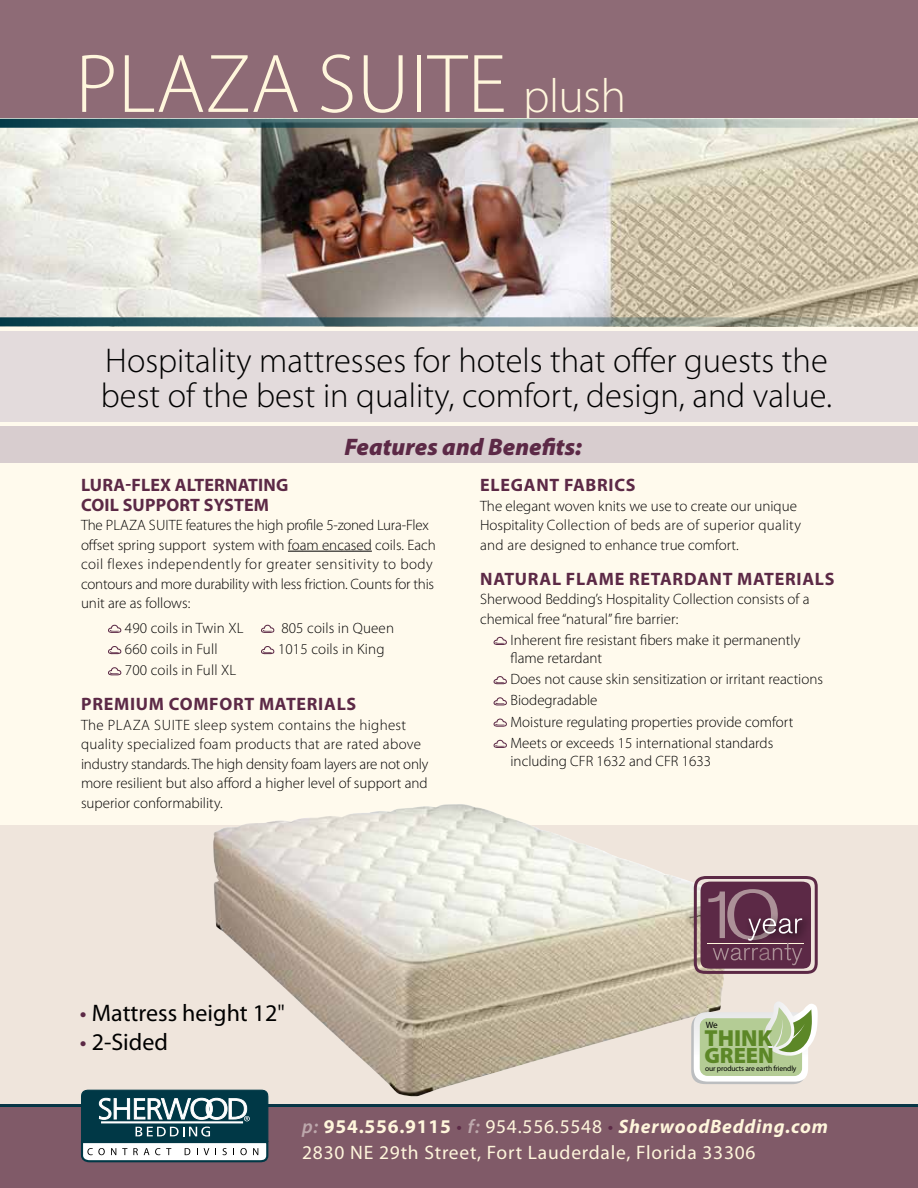
<style>
.page{position:relative;width:918px;height:1188px;background:#fff}
.page>*{position:absolute;margin:0;border:0;box-sizing:border-box;transform-origin:0 0}
.t1{font:300 84px "Myriad Pro";letter-spacing:.005em;color:#fff6dc}
.t2{font:300 34.5px/34.5px "Myriad Pro";color:#000}
.t3{font:24px "Myriad Pro";color:#000}
.t4{font:italic 900 24px "Myriad Pro";color:#5c2946}
.t5{font:900 23.25px "Myriad Pro";color:#5c8727}
.t6{font:900 22.35px "Myriad Pro";color:#5c8727}
.t7{font:19.5px/26.2px "Myriad Pro";letter-spacing:.04em;color:#fff6dc}
.t8{font:700 18px "Myriad Pro";letter-spacing:.04em;color:#5c2946}
.t9{font:700 18px/19.5px "Myriad Pro";letter-spacing:.01em;color:#5c2946}
.t10{font:300 15px/19.5px "Myriad Pro";color:#000}
.t11{font:9.15px "Myriad Pro";color:#000}
.t12{font:7.65px "Myriad Pro";letter-spacing:-.02em;color:#000}
.s1{font-size:48px}
.s2{color:#5c2946}
.s3{font-stretch:condensed}
.s4{font-weight:600;font-style:italic;color:#bda8ac}
.s5{font-weight:700}
.s6{font-weight:700;font-style:italic}
</style>
<div class="page">
<div style="left:0;top:180px;width:918px;height:1008px;background:#fffaed"></div>
<div style="left:0;top:331px;width:918px;height:91px;background:#e3dbdc"></div>
<div style="left:0;top:426px;width:918px;height:36px;background:#d8cdcf"></div>
<div style="left:0;top:0;width:918px;height:140px;background:#8e6b76"></div>
<div style="left:0;top:1107px;width:918px;height:81px;background:#805a68"></div>
<hr style="left:0;top:1104px;width:918px;height:3px;background:#003846">
<div style="left:0;top:825px;width:918px;height:281px;background:#efe5dc"></div>
<hr style="left:288px;top:551px;width:84px;height:1px;background:#000">
<svg style="left:108px;top:625px;width:13px;height:8px"></svg>
<svg style="left:261px;top:625px;width:13px;height:8px"></svg>
<svg style="left:108px;top:646px;width:13px;height:8px"></svg>
<svg style="left:261px;top:646px;width:13px;height:8px"></svg>
<svg style="left:108px;top:667px;width:13px;height:8px"></svg>
<svg style="left:493px;top:637px;width:14px;height:8px"></svg>
<svg style="left:493px;top:676px;width:14px;height:8px"></svg>
<svg style="left:493px;top:697px;width:14px;height:8px"></svg>
<svg style="left:493px;top:719px;width:14px;height:8px"></svg>
<svg style="left:493px;top:740px;width:14px;height:8px"></svg>
<img style="left:213px;top:804px;width:511px;height:293px">
<svg style="left:80px;top:1089px;width:189px;height:74px;background:#5d7e86"></svg>
<svg style="left:692px;top:875px;width:126px;height:100px;background:#7a5164"></svg>
<svg style="left:691px;top:1001px;width:127px;height:83px"></svg>
<img style="left:0;top:128px;width:918px;height:189px">
<svg style="left:0;top:317px;width:918px;height:9px;background:#6b8281"></svg>
<svg style="left:0;top:119px;width:918px;height:9px;background:#6f8988"></svg>
<h1 class="t1" style="left:75px;top:33px;width:552px">plaza suite <span class="s1">plush</span></h1>
<h2 class="t2" style="left:101px;top:343px;width:733px">Hospitality mattresses for hotels that offer guests the best of the best in quality, comfort, design, and value.</h2>
<h3 class="t4" style="left:344px;top:431px;width:239px">Features and Benefits:</h3>
<p class="t9" style="left:81px;top:475px;width:209px">LURA-FLEX ALTERNATING<br>COIL SUPPORT SYSTEM</p>
<p class="t10" style="left:81px;top:515px;width:357px">The plaza suite features the high profile 5-zoned Lura-Flex offset spring support system with foam encased coils. Each coil flexes independently for greater sensitivity to body contours and more durability with less friction. Counts for this unit are as follows:</p>
<p class="t10" style="left:125px;top:618px;width:116px">490 coils in Twin XL</p>
<p class="t10" style="left:281px;top:618px;width:114px">805 coils in Queen</p>
<p class="t10" style="left:125px;top:639px;width:94px">660 coils in Full</p>
<p class="t10" style="left:278px;top:639px;width:108px">1015 coils in King</p>
<p class="t10" style="left:125px;top:661px;width:111px">700 coils in Full XL</p>
<p class="t8" style="left:81px;top:693px;width:266px">PREMIUM COMFORT MATERIALS</p>
<p class="t10" style="left:81px;top:715px;width:349px">The plaza suite sleep system contains the highest quality specialized foam products that are rated above industry standards. The high density foam layers are not only more resilient but also afford a higher level of support and superior conformability.</p>
<p class="t8" style="left:480px;top:473px;width:146px">ELEGANT FABRICS</p>
<p class="t10" style="left:480px;top:496px;width:322px">The elegant woven knits we use to create our unique<br>Hospitality Collection of beds are of superior quality and are designed to enhance true comfort.</p>
<p class="t8" style="left:480px;top:567px;width:345px">NATURAL FLAME RETARDANT MATERIALS</p>
<p class="t10" style="left:480px;top:589px;width:331px">Sherwood Bedding’s Hospitality Collection consists of a chemical free “natural” fire barrier:</p>
<p class="t10" style="left:510px;top:631px;width:291px;line-height:18px">I nherent fire resistant fibers make it permanently flame retardant</p>
<p class="t10" style="left:510px;top:668px;width:314px;line-height:21.3px">Does not cause skin sensitization or irritant reactions Biodegradable<br>Moisture regulating properties provide comfort Meets or exceeds 15 international standards</p>
<p class="t10" style="left:510px;top:751px;width:202px">including CFR 1632 and CFR 1633</p>
<h3 class="t3" style="left:80px;top:998px;width:207px"><span class="s2">•</span> Mattress height 12<span class="s3">"</span></h3>
<h3 class="t3" style="left:80px;top:1027px;width:90px"><span class="s2">•</span> 2-Sided</h3>
<p class="t11" style="left:706px;top:1019px;width:14px">We</p>
<p class="t12" style="left:705px;top:1064px;width:93px">our products are earth friendly</p>
<h3 class="t5" style="left:704px;top:1022px;width:70px">THINK</h3>
<h3 class="t6" style="left:704px;top:1041px;width:71px">GREEN</h3>
<h3 class="t7" style="left:302px;top:1113px;width:527px"><span class="s4">p:</span> <span class="s5">954.556.9115</span> <span class="s2">•</span> <span class="s4">f:</span> 954.556.5548 <span class="s2">•</span> <span class="s6">SherwoodBedding.com<br></span>2830 NE 29th Street, Fort Lauderdale, Florida 33306</h3>
</div>
